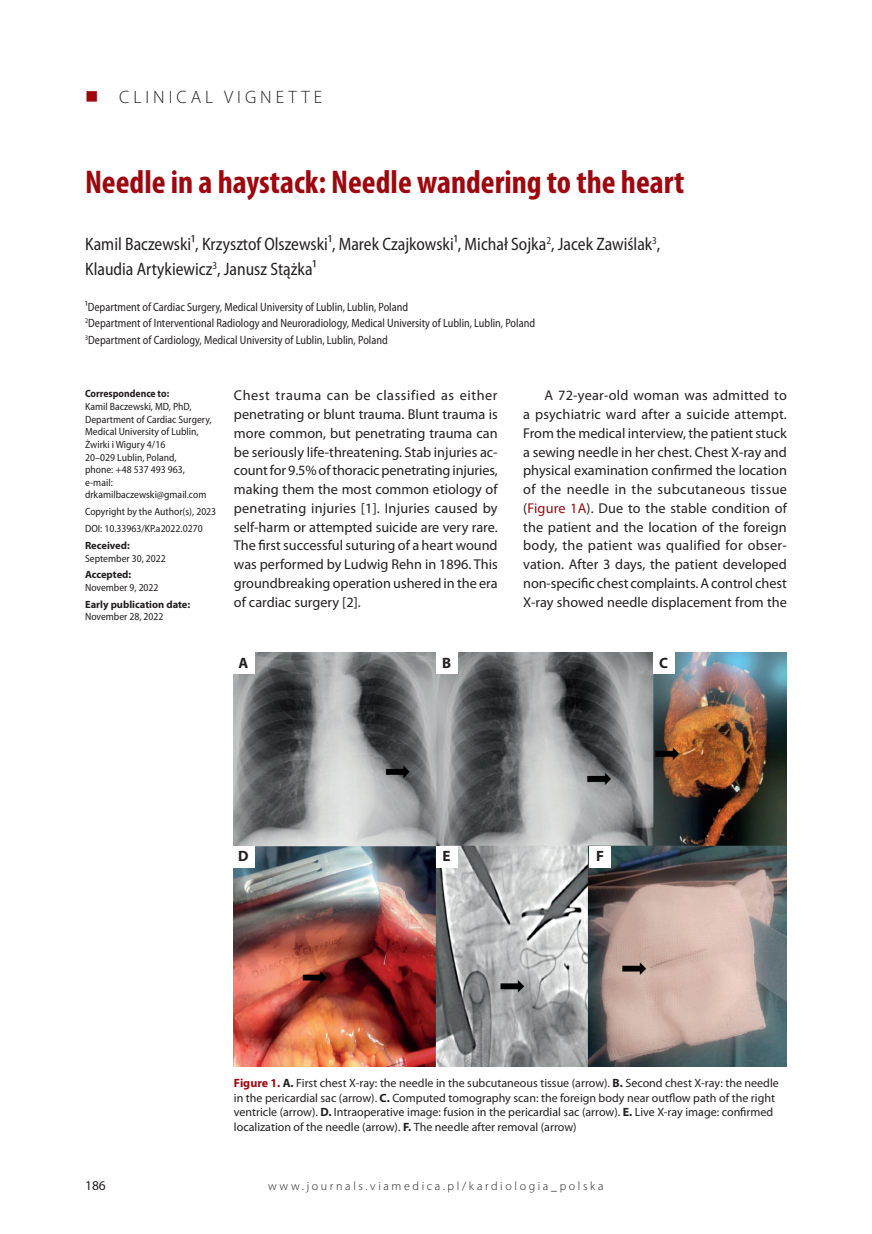
<style>
.page{position:relative;width:872px;height:1234px;background:#fff}
.page>*{position:absolute;margin:0;border:0;box-sizing:border-box;transform-origin:0 0}
.t1{font:700 condensed 33px "Myriad Pro";color:#9d070d}
.t2{font:semi-condensed 18px/25.5px "Myriad Pro";color:#231f20;scale:.94 1}
.t3{font:300 18px "Myriad Pro";letter-spacing:.22em;color:#231f20}
.t4{font:700 15px "Myriad Pro";color:#231f20}
.t5{font:14.25px/18.8px "Myriad Pro";color:#231f20;text-align:justify}
.t6{font:13.5px "Myriad Pro";color:#231f20}
.t7{font:12px/14.4px "Myriad Pro";color:#231f20}
.t8{font:semi-condensed 12px/16.5px "Myriad Pro";color:#231f20;scale:.93 1}
.t9{font:300 12px "Myriad Pro";letter-spacing:.22em;color:#231f20}
.t10{font:semi-condensed 10.5px/12.6px "Myriad Pro";color:#231f20}
.t11{font:700 10.5px "Myriad Pro";color:#231f20}
.t12{font:700 10.5px "Myriad Pro";color:#231f20;scale:.92 1}
.s1{color:#9d070d}
.s2{font-weight:700;color:#9d070d}
.s3{font-weight:700}
</style>
<div class="page">
<img style="left:234px;top:652px;width:553px;height:414px">
<div style="left:233px;top:652px;width:21px;height:21px;background:#fff"></div>
<div style="left:436px;top:652px;width:21px;height:21px;background:#fff"></div>
<div style="left:653px;top:652px;width:21px;height:21px;background:#fff"></div>
<div style="left:233px;top:845px;width:21px;height:22px;background:#fff"></div>
<div style="left:436px;top:845px;width:21px;height:22px;background:#fff"></div>
<div style="left:589px;top:845px;width:22px;height:22px;background:#fff"></div>
<p class="t3" style="left:119px;top:87px;width:205px">CLINICAL VIGNETTE</p>
<h1 class="t1" style="left:85px;top:161px;width:601px">Needle in a haystack: Needle wandering to the heart</h1>
<p class="t2" style="left:85px;top:231px;width:613px">Kamil Baczewski¹, Krzysztof Olszewski¹, Marek Czajkowski¹, Michał Sojka<sup>2</sup>, Jacek Zawiślak<sup>3</sup>,<br>Klaudia Artykiewicz<sup>3</sup>, Janusz Stążka¹</p>
<p class="t8" style="left:85px;top:299px;width:485px">¹Department of Cardiac Surgery, Medical University of Lublin, Lublin, Poland<br><sup>2</sup>Department of Interventional Radiology and Neuroradiology, Medical University of Lublin, Lublin, Poland<br><sup>3</sup>Department of Cardiology, Medical University of Lublin, Lublin, Poland</p>
<p class="t12" style="left:85px;top:387px;width:93px">Correspondence to:</p>
<p class="t10" style="left:85px;top:400px;width:128px">Kamil Baczewski, MD, PhD,<br>Department of Cardiac Surgery,<br>Medical University of Lublin,<br>Żwirki i Wigury 4/16<br>20–029 Lublin, Poland,<br>phone: +48 537 493 963, e-mail: drkamilbaczewski@gmail.com</p>
<p class="t10" style="left:85px;top:503px;width:133px;line-height:16.8px">Copyright by the Author(s), 2023<br>DOI: 10.33963/KP.a2022.0270</p>
<p class="t11" style="left:85px;top:538px;width:46px">Received:</p>
<p class="t10" style="left:85px;top:552px;width:82px">September 30, 2022</p>
<p class="t11" style="left:85px;top:568px;width:48px">Accepted:</p>
<p class="t10" style="left:85px;top:581px;width:75px">November 9, 2022</p>
<p class="t11" style="left:85px;top:597px;width:107px">Early publication date:</p>
<p class="t10" style="left:85px;top:610px;width:80px">November 28, 2022</p>
<p class="t5" style="left:234px;top:386px;width:265px">Chest trauma can be classified as either penetrating or blunt trauma. Blunt trauma is more common, but penetrating trauma can be seriously life-threatening. Stab injuries ac&shy;count for 9.5% of thoracic penetrating injuries, making them the most common etiology of penetrating injuries [1]. Injuries caused by self-harm or attempted suicide are very rare.<br>The first successful suturing of a heart wound was performed by Ludwig Rehn in 1896. This groundbreaking operation ushered in the era of cardiac surgery [2].</p>
<p class="t5" style="left:523px;top:386px;width:265px;text-indent:21px">A 72-year-old woman was admitted to a psychiatric ward after a suicide attempt.<br>From the medical interview, the patient stuck a sewing needle in her chest. Chest X-ray and physical examination confirmed the location of the needle in the subcutaneous tissue (<span class="s1">Figure 1A</span>). Due to the stable condition of the patient and the location of the foreign body, the patient was qualified for obser&shy;vation. After 3 days, the patient developed non-specific chest complaints. A control chest X-ray showed needle displacement from the</p>
<p class="t4" style="left:239px;top:652px;width:11px">A</p>
<p class="t4" style="left:442px;top:652px;width:11px">B</p>
<p class="t4" style="left:659px;top:652px;width:10px">C</p>
<p class="t4" style="left:238px;top:846px;width:12px">D</p>
<p class="t4" style="left:442px;top:846px;width:10px">E</p>
<p class="t4" style="left:596px;top:846px;width:9px">F</p>
<p class="t7" style="left:234px;top:1075px;width:546px"><span class="s2">Figure 1.</span> <span class="s3">A.</span> First chest X-ray: the needle in the subcutaneous tissue (arrow). <span class="s3">B.</span> Second chest X-ray: the needle in the pericardial sac (arrow). <span class="s3">C.</span> Computed tomography scan: the foreign body near outflow path of the right ventricle (arrow). <span class="s3">D.</span> Intraoperative image: fusion in the pericardial sac (arrow). <span class="s3">E.</span> Live X-ray image: confirmed localization of the needle (arrow). <span class="s3">F.</span> The needle after removal (arrow)</p>
<p class="t6" style="left:85px;top:1176px;width:22px">186</p>
<p class="t9" style="left:268px;top:1179px;width:337px">www.journals.viamedica.pl/kardiologia_polska</p>
</div>
